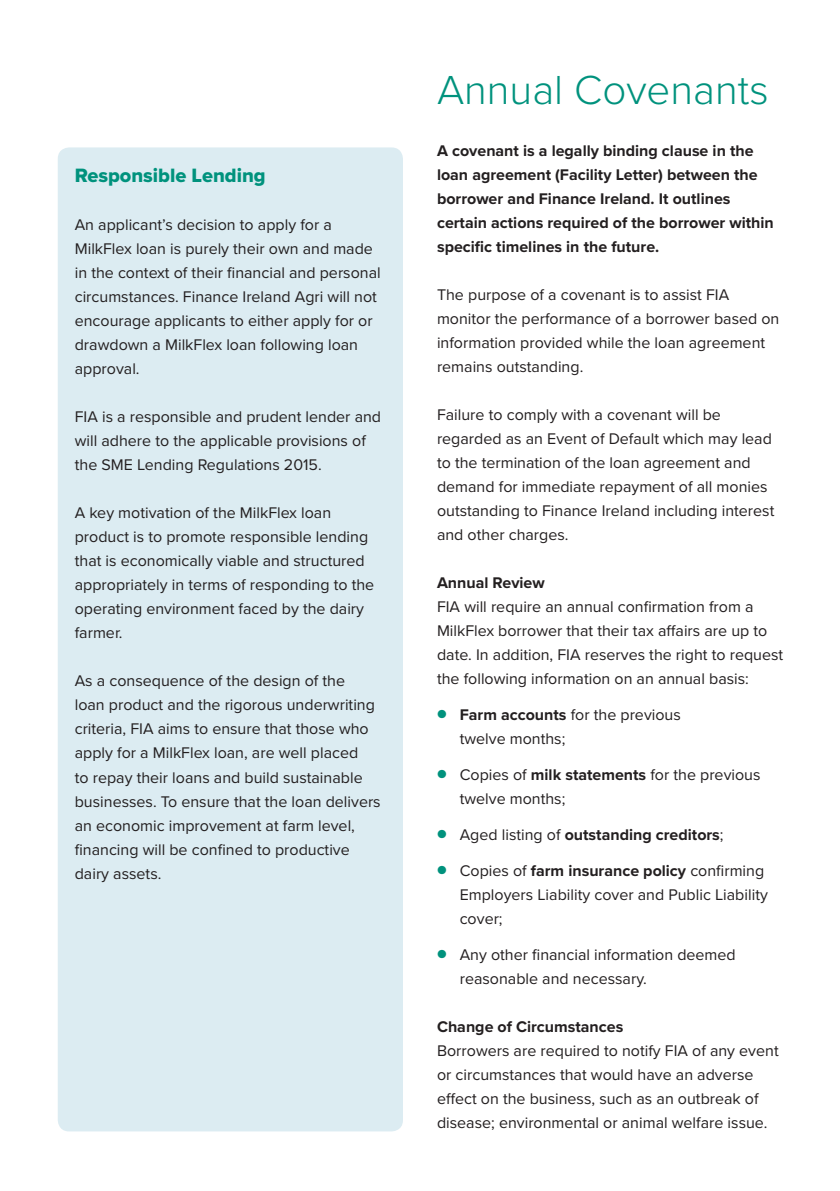
<style>
.page{position:relative;width:840px;height:1191px;background:#fff}
.page>*{position:absolute;margin:0;border:0;box-sizing:border-box;transform-origin:0 0}
.t1{font:300 42px "Proxima Nova";color:#00927d}
.t2{font:20px "Proxima Nova Extrabld";color:#00927d}
.Body_small{font:16px/24px "Proxima Nova";color:#231f20}
.Emphasis_small{font:700 16px/24px "Proxima Nova";color:#231f20}
.s1{font-weight:700;font-size:14px;color:#00927d}
.s2{font-weight:700}
.s3{font-size:14px;color:#00927d}
.s4{font-weight:400}
</style>
<div class="page">
<div style="left:58px;top:147px;width:345px;height:984px;background:#dcecf2;border-radius:11px"></div>
<h2 class="t2" style="left:75px;top:164px;width:192px">Responsible Lending</h2>
<p class="Body_small" style="left:75px;top:213px;width:307px">An applicant’s decision to apply for a MilkFlex loan is purely their own and made in the context of their financial and personal circumstances. Finance Ireland Agri will not encourage applicants to either apply for or drawdown a MilkFlex loan following loan approval.</p>
<p class="Body_small" style="left:75px;top:405px;width:308px">FIA is a responsible and prudent lender and will adhere to the applicable provisions of the SME Lending Regulations 2015.</p>
<p class="Body_small" style="left:75px;top:501px;width:301px">A key motivation of the MilkFlex loan product is to promote responsible lending that is economically viable and structured appropriately in terms of responding to the operating environment faced by the dairy farmer.</p>
<p class="Body_small" style="left:75px;top:669px;width:307px">As a consequence of the design of the<br>loan product and the rigorous underwriting criteria, FIA aims to ensure that those who apply for a MilkFlex loan, are well placed<br>to repay their loans and build sustainable businesses. To ensure that the loan delivers an economic improvement at farm level, financing will be confined to productive dairy assets.</p>
<h1 class="t1" style="left:437px;top:65px;width:333px">Annual Covenants</h1>
<p class="Emphasis_small" style="left:437px;top:139px;width:338px">A covenant is a legally binding clause in the loan agreement (Facility Letter) between the borrower and Finance Ireland. It outlines certain actions required of the borrower within specific timelines in the future.</p>
<p class="Body_small" style="left:437px;top:283px;width:344px">The purpose of a covenant is to assist FIA monitor the performance of a borrower based on information provided while the loan agreement remains outstanding.</p>
<p class="Body_small" style="left:437px;top:403px;width:339px">Failure to comply with a covenant will be regarded as an Event of Default which may lead to the termination of the loan agreement and demand for immediate repayment of all monies outstanding to Finance Ireland including interest and other charges.</p>
<h3 class="Emphasis_small" style="left:437px;top:571px;width:109px">Annual Review</h3>
<p class="Body_small" style="left:437px;top:595px;width:347px">FIA will require an annual confirmation from a MilkFlex borrower that their tax affairs are up to date. In addition, FIA reserves the right to request the following information on an annual basis:</p>
<p class="Body_small" style="left:459px;top:703px;width:222px;text-indent:-23px"><span class="s1">●</span> <span class="s2">Farm accounts</span> for the previous twelve months;</p>
<p class="Body_small" style="left:459px;top:763px;width:302px;text-indent:-23px"><span class="s1">●</span> Copies of <span class="s2">milk statements</span> for the previous twelve months;</p>
<p class="Emphasis_small" style="left:437px;top:823px;width:288px"><span class="s3">●</span> <span class="s4">Aged listing of</span> outstanding creditors<span class="s4">;</span></p>
<p class="Body_small" style="left:459px;top:859px;width:309px;text-indent:-23px"><span class="s1">●</span> Copies of <span class="s2">farm insurance policy</span> confirming<br>Employers Liability cover and Public Liability cover;</p>
<p class="Body_small" style="left:459px;top:943px;width:277px;text-indent:-23px"><span class="s1">●</span> Any other financial information deemed reasonable and necessary.</p>
<h3 class="Emphasis_small" style="left:437px;top:1015px;width:188px">Change of Circumstances</h3>
<p class="Body_small" style="left:437px;top:1039px;width:343px">Borrowers are required to notify FIA of any event or circumstances that would have an adverse effect on the business, such as an outbreak of disease; environmental or animal welfare issue.</p>
</div>
